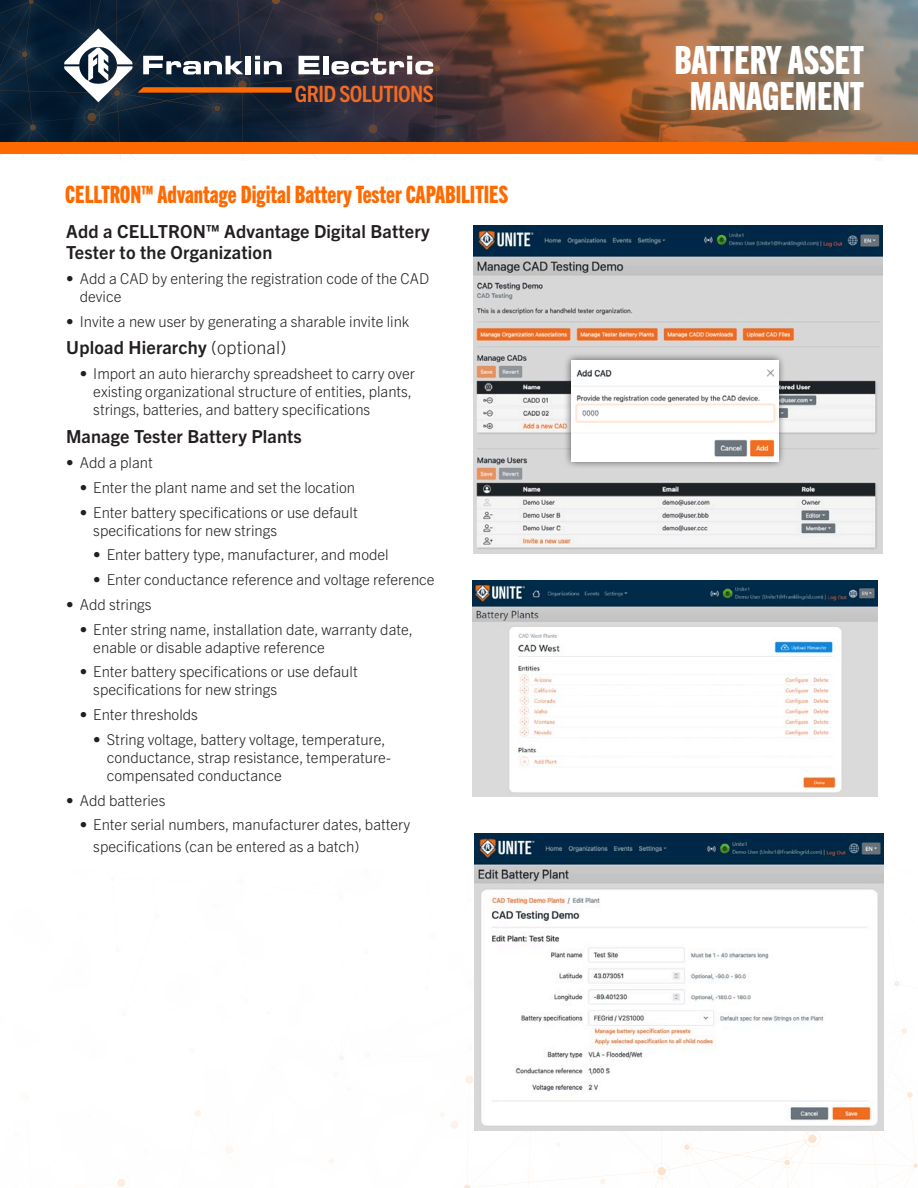
<style>
.page{position:relative;width:918px;height:1188px;background:#fff}
.page>*{position:absolute;margin:0;border:0;box-sizing:border-box;transform-origin:0 0}
.First_Paragraph_Sellsheet{font:39px/36px "Trade Gothic Next LT Pro Hv Cm";color:#fff;text-align:center}
.First_Paragraph_Sellsheet-2{font:24px "Trade Gothic Next LT Pro Hv Cm";color:#ff6a00}
.t1{font:700 condensed 22.5px "Trade Gothic Next LT Pro";letter-spacing:-.025em;color:#f36c24}
.t2{font:700 18px/21px "Trade Gothic Next LT Pro";letter-spacing:.01em;color:#231f20}
.t3{font:300 15px/18px "Trade Gothic Next LT Pro";color:#231f20}
.s1{font-weight:300}
</style>
<div class="page">
<svg style="left:292px;top:0;width:625px;height:161px;background:#563f3f"></svg>
<svg style="left:368px;top:124px;width:10px;height:9px"></svg>
<svg style="left:370px;top:8px;width:18px;height:18px"></svg>
<svg style="left:298px;top:56px;width:22px;height:21px"></svg>
<div style="left:323px;top:56px;width:5px;height:18px;background:#fff"></div>
<svg style="left:331px;top:56px;width:109px;height:19px"></svg>
<svg style="left:0;top:0;width:292px;height:161px;background:#333e4b"></svg>
<div style="left:0;top:143px;width:918px;height:11px;background:#ff6a00"></div>
<svg style="left:537px;top:1px;width:381px;height:160px;background:#a17250"></svg>
<div style="left:905px;top:143px;width:13px;height:11px;background:#ff6a00"></div>
<svg style="left:465px;top:1076px;width:8px;height:8px"></svg>
<svg style="left:464px;top:1184px;width:6px;height:4px"></svg>
<svg style="left:194px;top:1110px;width:7px;height:7px"></svg>
<svg style="left:113px;top:1179px;width:15px;height:9px"></svg>
<svg style="left:661px;top:1046px;width:230px;height:142px"></svg>
<svg style="left:803px;top:1131px;width:18px;height:17px"></svg>
<svg style="left:653px;top:1162px;width:18px;height:18px"></svg>
<svg style="left:891px;top:981px;width:27px;height:207px"></svg>
<img style="left:473px;top:226px;width:410px;height:327px">
<img style="left:474px;top:834px;width:410px;height:297px">
<div style="left:564px;top:352px;width:222px;height:117px;background:#231f20;opacity:.75"></div>
<img style="left:572px;top:360px;width:206px;height:101px">
<img style="left:472px;top:580px;width:406px;height:216px">
<h3 class="t1" style="left:295px;top:79px;width:140px">GRID SOLUTIONS</h3>
<p class="First_Paragraph_Sellsheet-2" style="left:65px;top:179px;width:445px">CELLTRON™ Advantage Digital Battery Tester CAPABILITIES</p>
<p class="t2" style="left:66px;top:220px;width:365px">Add a CELLTRON™ Advantage Digital Battery<br>Tester to the Organization</p>
<p class="t3" style="left:80px;top:268px;width:351px;text-indent:-14px">• Add a CAD by entering the registration code of the CAD device</p>
<p class="t3" style="left:66px;top:311px;width:345px">• Invite a new user by generating a sharable invite link</p>
<p class="t2" style="left:66px;top:336px;width:221px">Upload Hierarchy <span class="s1">(optional)</span></p>
<p class="t3" style="left:93px;top:364px;width:323px;text-indent:-14px">• Import an auto hierarchy spreadsheet to carry over existing organizational structure of entities, plants, strings, batteries, and battery specifications</p>
<p class="t2" style="left:66px;top:425px;width:237px">Manage Tester Battery Plants</p>
<p class="t3" style="left:66px;top:453px;width:88px">• Add a plant</p>
<p class="t3" style="left:80px;top:477px;width:277px">• Enter the plant name and set the location</p>
<p class="t3" style="left:93px;top:502px;width:266px;text-indent:-14px">• Enter battery specifications or use default specifications for new strings</p>
<p class="t3" style="left:93px;top:545px;width:297px">• Enter battery type, manufacturer, and model</p>
<p class="t3" style="left:93px;top:570px;width:343px">• Enter conductance reference and voltage reference</p>
<p class="t3" style="left:66px;top:594px;width:87px">• Add strings</p>
<p class="t3" style="left:93px;top:619px;width:321px;text-indent:-14px">• Enter string name, installation date, warranty date, enable or disable adaptive reference</p>
<p class="t3" style="left:93px;top:662px;width:266px;text-indent:-14px">• Enter battery specifications or use default specifications for new strings</p>
<p class="t3" style="left:80px;top:705px;width:120px">• Enter thresholds</p>
<p class="t3" style="left:107px;top:729px;width:286px;text-indent:-14px">• String voltage, battery voltage, temperature, conductance, strap resistance, temperature&shy;compensated conductance</p>
<p class="t3" style="left:66px;top:790px;width:101px">• Add batteries</p>
<p class="t3" style="left:93px;top:813px;width:319px;line-height:21.6px;text-indent:-14px">• Enter serial numbers, manufacturer dates, battery specifications (can be entered as a batch)</p>
<p class="First_Paragraph_Sellsheet" style="left:675px;top:39px;width:191px">BATTERY ASSET<br>MANAGEMENT</p>
</div>
